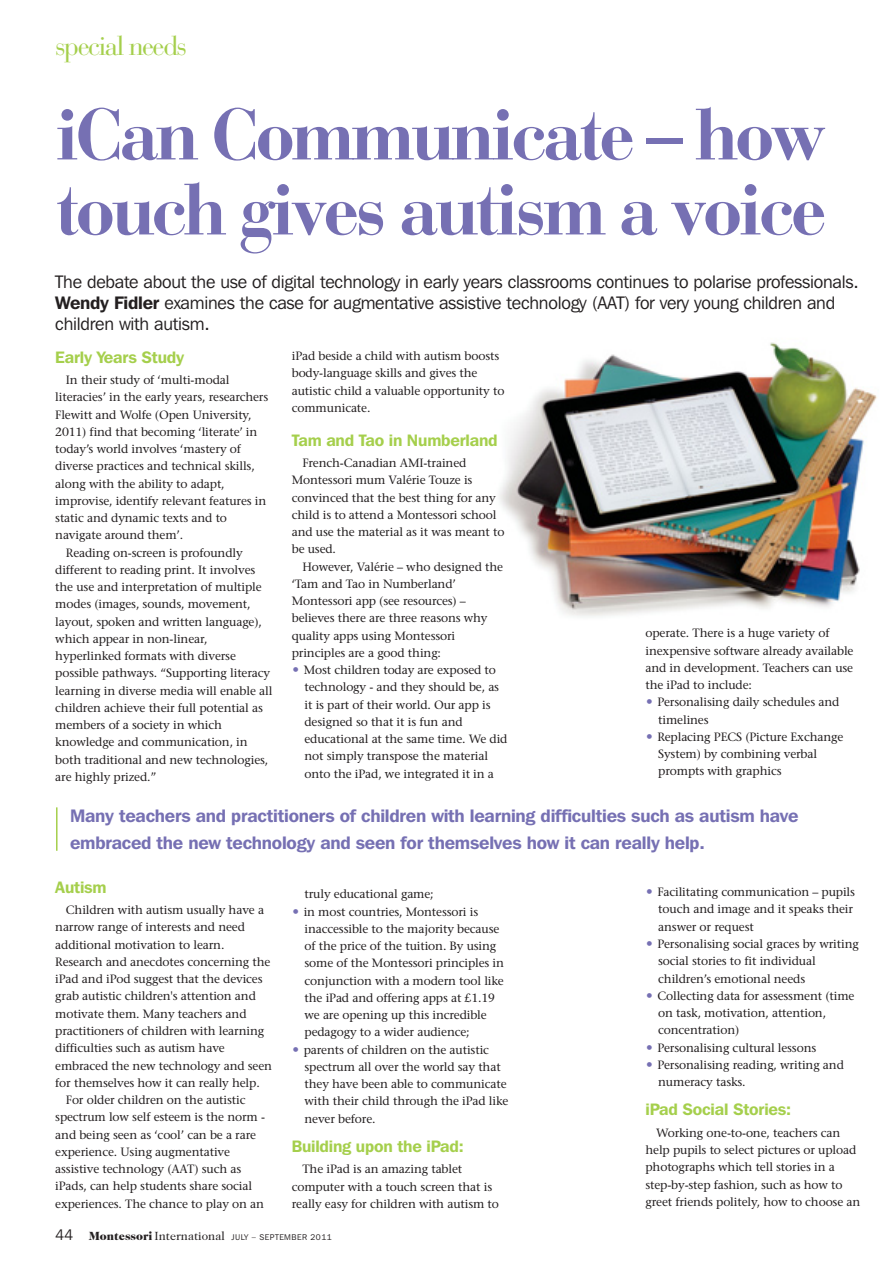
<style>
.page{position:relative;width:893px;height:1263px;background:#fff}
.page>*{position:absolute;margin:0;border:0;box-sizing:border-box;transform-origin:0 0}
.t1{font:700 72px/75px "Bauer Bodoni";letter-spacing:-.055em;color:#7670b3}
.t2{font:27px "Bauer Bodoni";letter-spacing:-.055em;color:#a5cf4c}
.t3{font:18px/21px "Franklin Gothic IT Cby BT";letter-spacing:-.015em;color:#231f20}
.t4{font:600 18px/27px "Franklin Gothic IT Cby BT";letter-spacing:-.015em;color:#7670b3}
.t5{font:600 16.5px "Franklin Gothic IT Cby BT";letter-spacing:-.015em;color:#a5cf4c}
.t6{font:12px/17.2px "Stone Serif";letter-spacing:-.01em;color:#231f20}
.t7{font:8.25px "Franklin Gothic IT Cby BT";letter-spacing:.06em;color:#231f20}
.s1{font-weight:600}
.s2{font-size:15px}
.s3{font-family:"Caslon Two Twenty Four";font-weight:900;font-size:12px}
.s4{font-family:"Caslon Two Twenty Four";font-size:12px}
</style>
<div class="page">
<img style="left:499px;top:342px;width:378px;height:275px">
<hr style="left:56px;top:807px;width:2px;height:44px;background:#a5cf4c">
<h2 class="t2" style="left:55px;top:35px;width:133px">special needs</h2>
<h1 class="t1" style="left:55px;top:105px;width:773px">iCan Communicate – how touch gives autism a voice</h1>
<p class="t3" style="left:55px;top:273px;width:805px">The debate about the use of digital technology in early years classrooms continues to polarise professionals.<br><span class="s1">Wendy Fidler</span> examines the case for augmentative assistive technology (AAT) for very young children and children with autism.</p>
<h3 class="t5" style="left:55px;top:351px;width:130px">Early Years Study</h3>
<p class="t6" style="left:66px;top:373px;width:165px">In their study of ‘multi-modal</p>
<p class="t6" style="left:55px;top:390px;width:215px">literacies’ in the early years, researchers</p>
<p class="t6" style="left:55px;top:407px;width:198px">Flewitt and Wolfe (Open University,</p>
<p class="t6" style="left:55px;top:424px;width:204px">2011) find that becoming ‘literate’ in</p>
<p class="t6" style="left:55px;top:442px;width:187px">today’s world involves ‘mastery of</p>
<p class="t6" style="left:55px;top:459px;width:201px">diverse practices and technical skills,</p>
<p class="t6" style="left:55px;top:476px;width:171px">along with the ability to adapt,</p>
<p class="t6" style="left:55px;top:493px;width:213px">improvise, identify relevant features in</p>
<p class="t6" style="left:55px;top:511px;width:173px">static and dynamic texts and to</p>
<p class="t6" style="left:55px;top:528px;width:129px">navigate around them’.</p>
<p class="t6" style="left:66px;top:545px;width:178px">Reading on-screen is profoundly</p>
<p class="t6" style="left:55px;top:562px;width:202px">different to reading print. It involves</p>
<p class="t6" style="left:55px;top:580px;width:208px">the use and interpretation of multiple</p>
<p class="t6" style="left:55px;top:597px;width:197px">modes (images, sounds, movement,</p>
<p class="t6" style="left:55px;top:614px;width:208px">layout, spoken and written language),</p>
<p class="t6" style="left:55px;top:631px;width:154px">which appear in non-linear,</p>
<p class="t6" style="left:55px;top:649px;width:182px">hyperlinked formats with diverse</p>
<p class="t6" style="left:55px;top:666px;width:216px">possible pathways. “Supporting literacy</p>
<p class="t6" style="left:55px;top:683px;width:219px">learning in diverse media will enable all</p>
<p class="t6" style="left:55px;top:700px;width:209px">children achieve their full potential as</p>
<p class="t6" style="left:55px;top:718px;width:168px">members of a society in which</p>
<p class="t6" style="left:55px;top:735px;width:194px">knowledge and communication, in</p>
<p class="t6" style="left:55px;top:752px;width:215px">both traditional and new technologies,</p>
<p class="t6" style="left:55px;top:769px;width:103px">are highly prized.”</p>
<p class="t6" style="left:292px;top:348px;width:214px">iPad beside a child with autism boosts body-language skills and gives the autistic child a valuable opportunity to communicate.</p>
<h3 class="t5" style="left:292px;top:434px;width:207px">Tam and Tao in Numberland</h3>
<p class="t6" style="left:292px;top:455px;width:214px;text-indent:11px">French-Canadian AMI-trained<br>Montessori mum Valérie Touze is convinced that the best thing for any child is to attend a Montessori school and use the material as it was meant to be used.</p>
<p class="t6" style="left:292px;top:559px;width:213px;text-indent:11px">However, Valérie – who designed the ‘Tam and Tao in Numberland’<br>Montessori app (see resources) – believes there are three reasons why quality apps using Montessori principles are a good thing:</p>
<p class="t6" style="left:304px;top:662px;width:205px">Most children today are exposed to technology - and they should be, as it is part of their world. Our app is designed so that it is fun and educational at the same time. We did not simply transpose the material onto the iPad, we integrated it in a</p>
<p class="t6" style="left:645px;top:626px;width:210px">operate. There is a huge variety of inexpensive software already available and in development. Teachers can use the iPad to include:</p>
<p class="t6" style="left:657px;top:695px;width:187px">Personalising daily schedules and timelines<br>Replacing PECS (Picture Exchange<br>System) by combining verbal prompts with graphics</p>
<h3 class="t4" style="left:70px;top:804px;width:730px">Many teachers and practitioners of children with learning difficulties such as autism have embraced the new technology and seen for themselves how it can really help.</h3>
<h3 class="t5" style="left:55px;top:881px;width:53px">Autism</h3>
<p class="t6" style="left:66px;top:903px;width:200px">Children with autism usually have a</p>
<p class="t6" style="left:55px;top:920px;width:191px">narrow range of interests and need</p>
<p class="t6" style="left:55px;top:937px;width:171px">additional motivation to learn.</p>
<p class="t6" style="left:55px;top:954px;width:217px">Research and anecdotes concerning the</p>
<p class="t6" style="left:55px;top:972px;width:209px">iPad and iPod suggest that the devices</p>
<p class="t6" style="left:55px;top:989px;width:202px">grab autistic children's attention and</p>
<p class="t6" style="left:55px;top:1006px;width:193px">motivate them. Many teachers and</p>
<p class="t6" style="left:55px;top:1023px;width:210px">practitioners of children with learning</p>
<p class="t6" style="left:55px;top:1041px;width:171px">difficulties such as autism have</p>
<p class="t6" style="left:55px;top:1058px;width:218px">embraced the new technology and seen</p>
<p class="t6" style="left:55px;top:1075px;width:206px">for themselves how it can really help.</p>
<p class="t6" style="left:66px;top:1092px;width:181px">For older children on the autistic</p>
<p class="t6" style="left:55px;top:1110px;width:211px">spectrum low self esteem is the norm -</p>
<p class="t6" style="left:55px;top:1127px;width:202px">and being seen as ‘cool’ can be a rare</p>
<p class="t6" style="left:55px;top:1144px;width:176px">experience. Using augmentative</p>
<p class="t6" style="left:55px;top:1161px;width:187px">assistive technology (AAT) such as</p>
<p class="t6" style="left:55px;top:1179px;width:198px">iPads, can help students share social</p>
<p class="t6" style="left:55px;top:1196px;width:210px">experiences. The chance to play on an</p>
<p class="t6" style="left:304px;top:887px;width:206px">truly educational game;<br>in most countries, Montessori is inaccessible to the majority because of the price of the tuition. By using some of the Montessori principles in conjunction with a modern tool like the iPad and offering apps at £1.19 we are opening up this incredible pedagogy to a wider audience; parents of children on the autistic spectrum all over the world say that they have been able to communicate with their child through the iPad like never before.</p>
<h3 class="t5" style="left:292px;top:1140px;width:173px">Building upon the iPad:</h3>
<p class="t6" style="left:292px;top:1162px;width:209px;text-indent:11px">The iPad is an amazing tablet computer with a touch screen that is really easy for children with autism to</p>
<p class="t7" style="left:55px;top:1234px;width:278px"><span class="s2">44</span> <span class="s3">Montessori</span> <span class="s4">International</span> JULY – SEPTEMBER 2011</p>
<p class="t6" style="left:657px;top:885px;width:203px">Facilitating communication – pupils touch and image and it speaks their answer or request<br>Personalising social graces by writing social stories to fit individual children’s emotional needs<br>Collecting data for assessment (time on task, motivation, attention, concentration)<br>Personalising cultural lessons<br>Personalising reading, writing and numeracy tasks.</p>
<h3 class="t5" style="left:645px;top:1104px;width:147px">iPad Social Stories:</h3>
<p class="t6" style="left:645px;top:1125px;width:216px;text-indent:11px">Working one-to-one, teachers can help pupils to select pictures or upload photographs which tell stories in a step-by-step fashion, such as how to greet friends politely, how to choose an</p>
</div>
